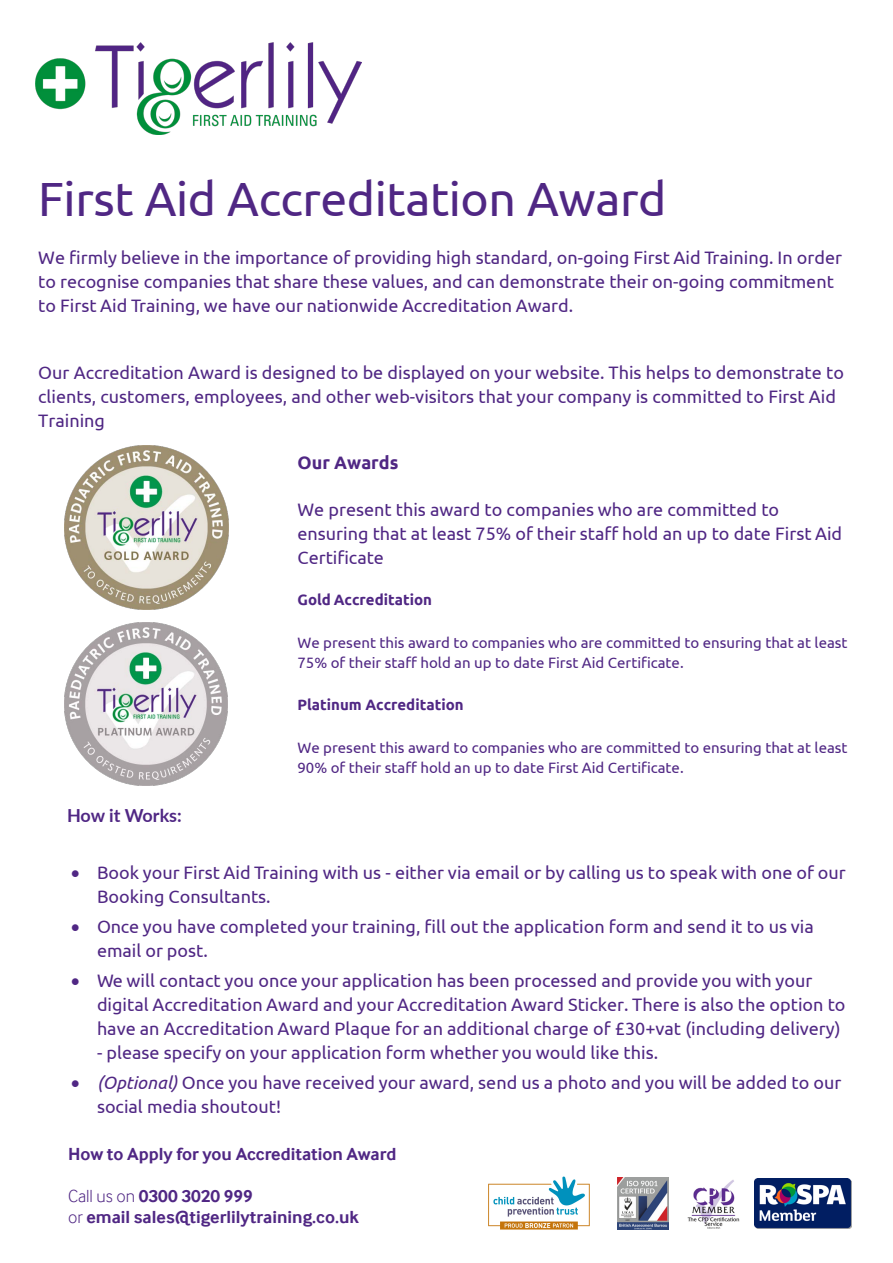
<style>
.page{position:relative;width:893px;height:1263px;background:#fff}
.page>*{position:absolute;margin:0;border:0;box-sizing:border-box;transform-origin:0 0}
.t1{font:48px "Ubuntu";letter-spacing:-.01em;color:#502784}
.t2{font:18px/24px "Ubuntu";color:#502784}
.t3{font:700 18px/21px "Inter Face";color:#502784}
.t4{font:700 18px "Lato";color:#502784}
.t5{font:700 18px "Ubuntu";color:#502784}
.t6{font:15px/20px "Ubuntu";color:#502784}
.t7{font:700 15px "Ubuntu";color:#502784}
.s1{font-family:"Lato"}
.s2{font-style:italic}
.s3{font-weight:300}
</style>
<div class="page">
<img style="left:618px;top:1177px;width:50px;height:53px">
<img style="left:687px;top:1180px;width:52px;height:49px">
<img style="left:754px;top:1179px;width:97px;height:49px">
<img style="left:35px;top:43px;width:327px;height:92px">
<img style="left:65px;top:446px;width:164px;height:164px">
<img style="left:65px;top:622px;width:163px;height:163px">
<img style="left:488px;top:1176px;width:102px;height:54px">
<p class="t1" style="left:38px;top:170px;width:630px">First Aid Accreditation Award</p>
<p class="t2" style="left:38px;top:245px;width:805px">We firmly believe in the importance of providing high standard, on-going First Aid Training. In order to recognise companies that share these values, and can demonstrate their on-going commitment to First Aid Training, we have our nationwide Accreditation Award.</p>
<p class="t2" style="left:38px;top:360px;width:807px">Our Accreditation Award is designed to be displayed on your website. This helps to demonstrate to clients, customers, employees, and other web-visitors that your company is committed to First Aid<br>Training</p>
<p class="t5" style="left:297px;top:452px;width:102px">Our Awards</p>
<p class="t2" style="left:297px;top:497px;width:546px">We present this award to companies who are committed to ensuring that at least 75% of their staff hold an up to date First Aid<br>Certificate</p>
<p class="t7" style="left:297px;top:591px;width:136px">Gold Accreditation</p>
<p class="t6" style="left:297px;top:632px;width:552px">We present this award to companies who are committed to ensuring that at least<br>75% of their staff hold an up to date First Aid Certificate.</p>
<p class="t7" style="left:297px;top:696px;width:168px">Platinum Accreditation</p>
<p class="t6" style="left:297px;top:737px;width:552px">We present this award to companies who are committed to ensuring that at least<br>90% of their staff hold an up to date First Aid Certificate.</p>
<p class="t4" style="left:67px;top:803px;width:116px">How it Works:</p>
<p class="t2" style="left:97px;top:859px;width:750px;text-indent:-27px"><span class="s1">•</span> Book your First Aid Training with us - either via email or by calling us to speak with one of our<br>Booking Consultants.</p>
<p class="t2" style="left:97px;top:913px;width:718px;text-indent:-27px"><span class="s1">•</span> Once you have completed your training, fill out the application form and send it to us via email or post.</p>
<p class="t2" style="left:97px;top:967px;width:750px;text-indent:-27px"><span class="s1">•</span> We will contact you once your application has been processed and provide you with your digital Accreditation Award and your Accreditation Award Sticker. There is also the option to have an Accreditation Award Plaque for an additional charge of £30+vat (including delivery)</p>
<p class="t2" style="left:97px;top:1039px;width:563px">- please specify on your application form whether you would like this.</p>
<p class="t2" style="left:97px;top:1069px;width:746px;text-indent:-27px"><span class="s1">•</span> <span class="s2">(Optional)</span> Once you have received your award, send us a photo and you will be added to our social media shoutout!</p>
<p class="t3" style="left:68px;top:1143px;width:330px">How to Apply for you Accreditation Award</p>
<p class="t3" style="left:68px;top:1185px;width:292px"><span class="s3">Call us on</span> 0300 3020 999<br><span class="s3">or</span> email sales@tigerlilytraining.co.uk</p>
</div>
